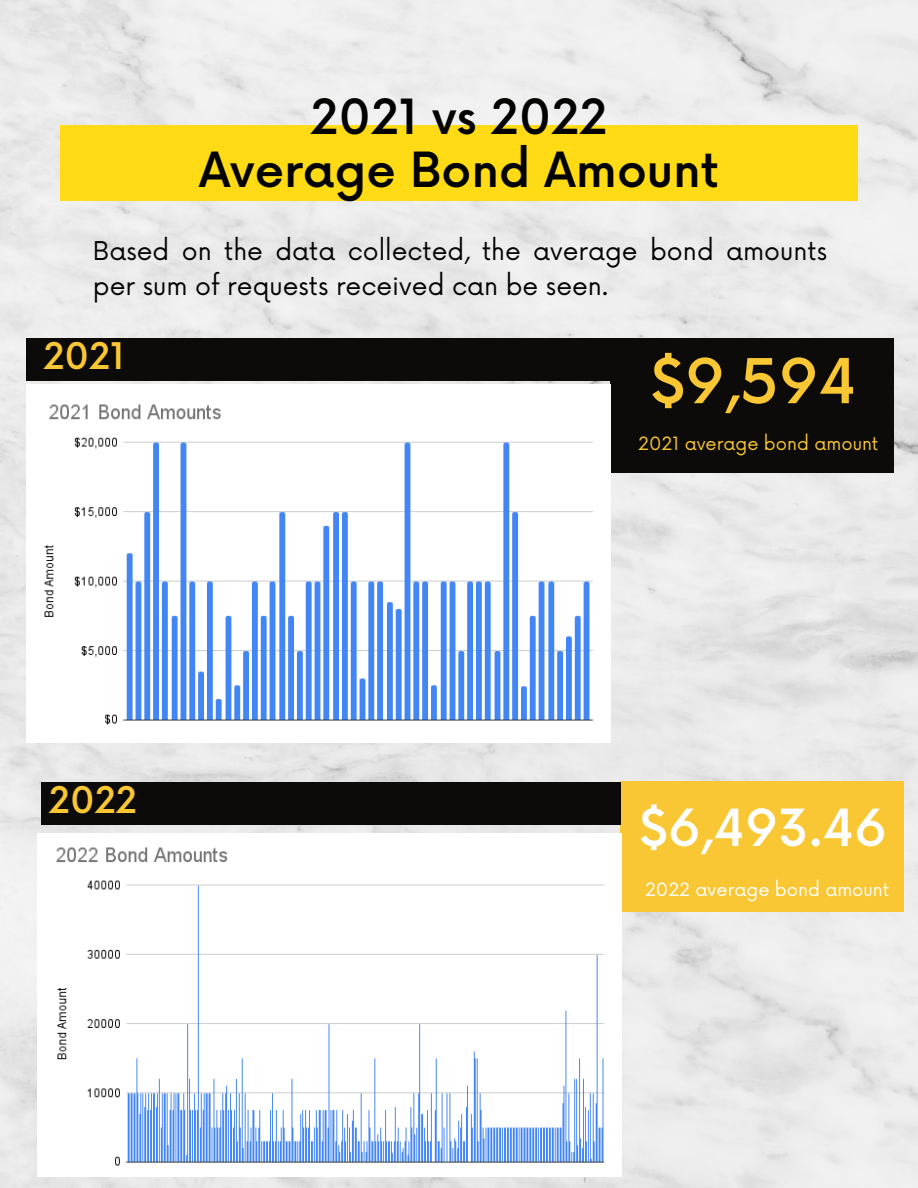
<style>
.page{position:relative;width:918px;height:1188px;background:#fff}
.page>*{position:absolute;margin:0;border:0;box-sizing:border-box;transform-origin:0 0}
.t1{font:500 60.45px "Now";color:#f9c733}
.t2{font:500 49.8px "Now";color:#fff}
.t3{font:500 47.25px "Now";color:#020301}
.t4{font:500 35.7px "Now";color:#f9c733}
.t5{font:25.2px/34.8px "Now";color:#020301}
.t6{font:17.85px "Now";color:#fff}
.t7{font:17.85px "Now";color:#f9c733}
</style>
<div class="page">
<img style="left:0;top:0;width:918px;height:1188px">
<div style="left:610px;top:338px;width:284px;height:135px;background:#0c0b0a"></div>
<div style="left:621px;top:782px;width:283px;height:130px;background:#f9c733"></div>
<img style="left:26px;top:385px;width:584px;height:357px">
<img style="left:37px;top:834px;width:584px;height:343px">
<div style="left:26px;top:338px;width:584px;height:43px;background:#0c0b0a"></div>
<div style="left:42px;top:782px;width:579px;height:42px;background:#0c0b0a"></div>
<div style="left:60px;top:126px;width:798px;height:75px;background:#ffdb15"></div>
<p class="t3" style="left:310px;top:91px;width:299px">2021 vs 2022</p>
<p class="t3" style="left:199px;top:144px;width:521px">Average Bond Amount</p>
<p class="t5" style="left:93px;top:235px;width:736px">Based on the data collected, the average bond amounts per sum of requests received can be seen.</p>
<p class="t4" style="left:43px;top:337px;width:83px">2021</p>
<p class="t4" style="left:49px;top:781px;width:90px">2022</p>
<p class="t1" style="left:651px;top:349px;width:207px">$9,594</p>
<p class="t7" style="left:638px;top:433px;width:242px">2021 average bond amount</p>
<p class="t2" style="left:640px;top:801px;width:249px">$6,493.46</p>
<p class="t6" style="left:645px;top:880px;width:246px">2022 average bond amount</p>
</div>
